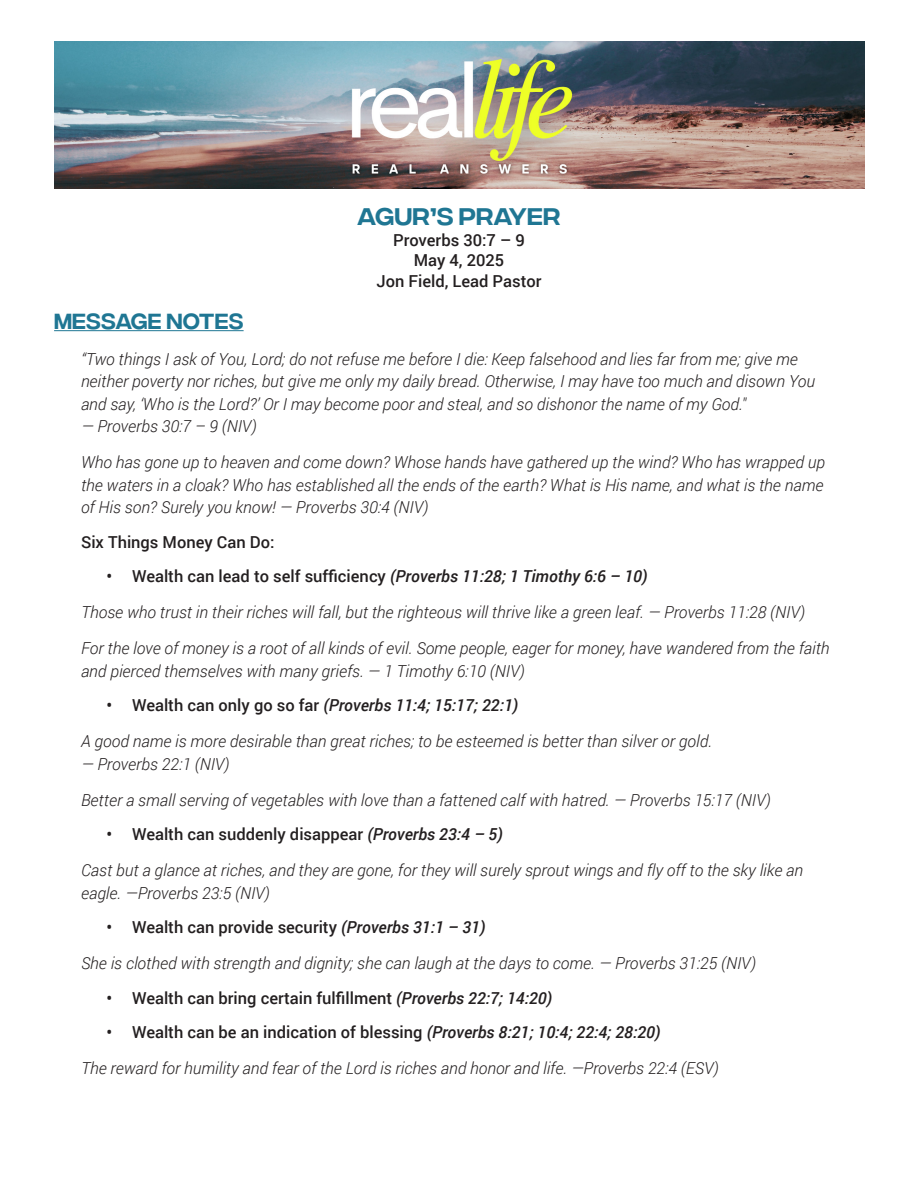
<style>
.page{position:relative;width:918px;height:1188px;background:#fff}
.page>*{position:absolute;margin:0;border:0;box-sizing:border-box;transform-origin:0 0}
.Message_-_Title_top{font:24px "Integral CF";letter-spacing:.01em;color:#1f7693}
.Message_-_section_names{font:21.9px "Integral CF";letter-spacing:.005em;color:#1f7693;scale:.96 1}
.Message_-_verse{font:italic 300 16.5px/22.5px "Roboto";color:#231f20}
.message_-_text_reg_next_line{font:500 16.5px "Roboto";color:#231f20}
.t1{font:italic 500 16.5px "Roboto";color:#231f20}
.Message_-_verse_pastor_date{font:500 16.5px "Roboto";color:#231f20}
.Message_-_Title_top-2{font:500 16.5px "Roboto";color:#231f20}
.s1{font-style:italic}
.s2{font-style:normal}
</style>
<div class="page">
<img style="left:54px;top:41px;width:811px;height:148px">
<hr style="left:54px;top:330px;width:190px;height:1px;background:#1f7693">
<p class="Message_-_Title_top" style="left:357px;top:204px;width:205px">AGUR’S PRAYER</p>
<p class="Message_-_Title_top-2" style="left:393px;top:228px;width:133px">Proverbs 30:7 – 9</p>
<p class="Message_-_verse_pastor_date" style="left:414px;top:248px;width:92px">May 4, 2025</p>
<p class="Message_-_verse_pastor_date" style="left:376px;top:269px;width:167px">Jon Field, Lead Pastor</p>
<p class="Message_-_section_names" style="left:54px;top:309px;width:199px">MESSAGE NOTES</p>
<p class="Message_-_verse" style="left:81px;top:347px;width:736px">“Two things I ask of You, Lord; do not refuse me before I die: Keep falsehood and lies far from me; give me neither poverty nor riches, but give me only my daily bread. Otherwise, I may have too much and disown You</p>
<p class="Message_-_verse" style="left:81px;top:392px;width:667px">and say, ‘Who is the Lord?’ Or I may become poor and steal, and so dishonor the name of my God."</p>
<p class="Message_-_verse" style="left:81px;top:415px;width:177px">— Proverbs 30:7 – 9 (NIV)</p>
<p class="Message_-_verse" style="left:81px;top:451px;width:746px;text-align:justify">Who has gone up to heaven and come down? Whose hands have gathered up the wind? Who has wrapped up the waters in a cloak? Who has established all the ends of the earth? What is His name, and what is the name of His son? Surely you know! — Proverbs 30:4 (NIV)</p>
<p class="message_-_text_reg_next_line" style="left:81px;top:530px;width:195px">Six Things Money Can Do:</p>
<p class="message_-_text_reg_next_line" style="left:106px;top:565px;width:542px">• Wealth can lead to self sufficiency <span class="s1">(Proverbs 11:28; 1 Timothy 6:6 – 10)</span></p>
<p class="Message_-_verse" style="left:81px;top:601px;width:726px">Those who trust in their riches will fall, but the righteous will thrive like a green leaf. — Proverbs 11:28 (NIV)</p>
<p class="Message_-_verse" style="left:81px;top:637px;width:750px">For the love of money is a root of all kinds of evil. Some people, eager for money, have wandered from the faith and pierced themselves with many griefs. — 1 Timothy 6:10 (NIV)</p>
<p class="t1" style="left:106px;top:694px;width:413px"><span class="s2">• Wealth can only go so far</span> (Proverbs 11:4; 15:17; 22:1)</p>
<p class="Message_-_verse" style="left:81px;top:730px;width:633px">A good name is more desirable than great riches; to be esteemed is better than silver or gold.</p>
<p class="Message_-_verse" style="left:81px;top:752px;width:150px">— Proverbs 22:1 (NIV)</p>
<p class="Message_-_verse" style="left:81px;top:788px;width:691px">Better a small serving of vegetables with love than a fattened calf with hatred. — Proverbs 15:17 (NIV)</p>
<p class="message_-_text_reg_next_line" style="left:106px;top:823px;width:398px">• Wealth can suddenly disappear <span class="s1">(Proverbs 23:4 – 5)</span></p>
<p class="Message_-_verse" style="left:81px;top:859px;width:724px">Cast but a glance at riches, and they are gone, for they will surely sprout wings and fly off to the sky like an eagle. —Proverbs 23:5 (NIV)</p>
<p class="message_-_text_reg_next_line" style="left:106px;top:916px;width:380px">• Wealth can provide security <span class="s1">(Proverbs 31:1 – 31)</span></p>
<p class="Message_-_verse" style="left:81px;top:952px;width:677px">She is clothed with strength and dignity; she can laugh at the days to come. — Proverbs 31:25 (NIV)</p>
<p class="message_-_text_reg_next_line" style="left:106px;top:986px;width:447px">• Wealth can bring certain fulfillment <span class="s1">(Proverbs 22:7; 14:20)</span></p>
<p class="message_-_text_reg_next_line" style="left:106px;top:1021px;width:555px">• Wealth can be an indication of blessing <span class="s1">(Proverbs 8:21; 10:4; 22:4; 28:20)</span></p>
<p class="Message_-_verse" style="left:81px;top:1057px;width:639px">The reward for humility and fear of the Lord is riches and honor and life. —Proverbs 22:4 (ESV)</p>
</div>
